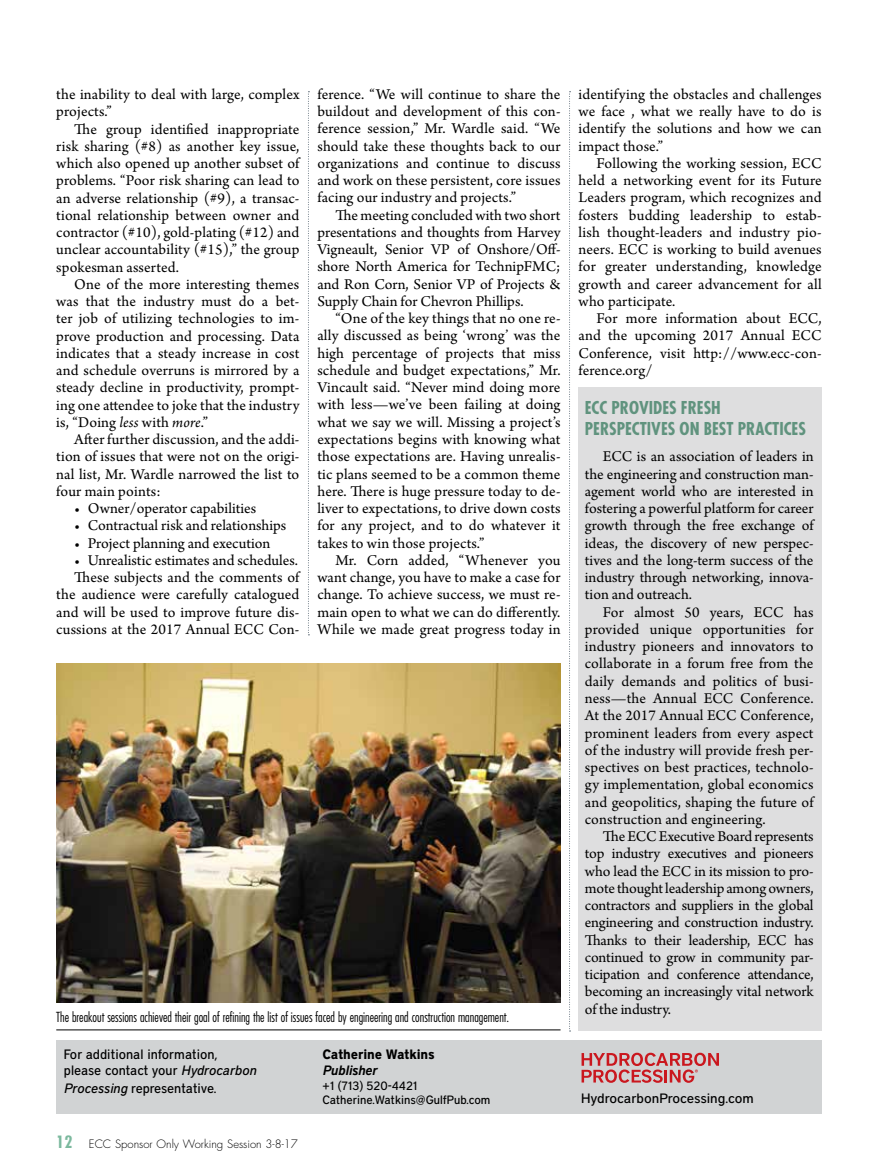
<style>
.page{position:relative;width:878px;height:1175px;background:#fff}
.page>*{position:absolute;margin:0;border:0;box-sizing:border-box;transform-origin:0 0}
.t1{font:700 condensed 17.25px/20.7px "Futura";color:#60937e}
.t2{font:15.75px/17.2px "Arno Pro";letter-spacing:.005em;color:#000;text-align:justify}
.t3{font:300 condensed 13.5px "Futura";color:#000;scale:.95 1}
.t4{font:500 13.5px/16.2px "District";color:#000;scale:.95 1}
.t5{font:500 13.5px "District";color:#000}
.t6{font:700 13.5px "District";letter-spacing:-.01em;color:#000;scale:.92 1}
.t7{font:italic 600 13.5px "District";letter-spacing:-.01em;color:#000;scale:.92 1}
.t8{font:500 12px/14.4px "District";color:#000;scale:.95 1}
.t9{font:300 11.25px "Futura";color:#000}
.s1{font-style:italic}
.s2{font-weight:700;font-stretch:condensed;font-size:16.5px;color:#7cb99e}
</style>
<div class="page">
<svg style="left:308px;top:91px;width:1px;height:544px"></svg>
<svg style="left:569px;top:91px;width:1px;height:940px"></svg>
<img style="left:56px;top:664px;width:504px;height:338px">
<hr style="left:56px;top:1029px;width:504px;height:1px;background:#000">
<div style="left:578px;top:387px;width:243px;height:643px;background:#dededf"></div>
<div style="left:56px;top:1040px;width:765px;height:74px;background:#d1d3d4"></div>
<svg style="left:581px;top:1052px;width:138px;height:30px"></svg>
<p class="t2" style="left:56px;top:86px;width:244px">the inability to deal with large, complex projects.”</p>
<p class="t2" style="left:56px;top:121px;width:245px;text-indent:18px">The group identified inappropriate risk sharing (#8) as another key issue, which also opened up another subset of problems. “Poor risk sharing can lead to an adverse relationship (#9), a transac&shy;tional relationship between owner and contractor (#10), gold-plating (#12) and unclear accountability (#15),” the group spokesman asserted.</p>
<p class="t2" style="left:56px;top:276px;width:245px;text-indent:18px">One of the more interesting themes was that the industry must do a bet&shy;ter job of utilizing technologies to im&shy;prove production and processing. Data indicates that a steady increase in cost and schedule overruns is mirrored by a steady decline in productivity, prompt&shy;ing one attendee to joke that the industry is, “Doing <span class="s1">less</span> with <span class="s1">more</span>.”</p>
<p class="t2" style="left:56px;top:431px;width:245px;text-indent:18px">After further discussion, and the addi&shy;tion of issues that were not on the origi&shy;nal list, Mr. Wardle narrowed the list to four main points:</p>
<p class="t2" style="left:74px;top:500px;width:183px">• Owner/operator capabilities</p>
<p class="t2" style="left:74px;top:518px;width:213px">• Contractual risk and relationships</p>
<p class="t2" style="left:74px;top:535px;width:198px">• Project planning and execution</p>
<p class="t2" style="left:56px;top:552px;width:245px;text-align:right">• Unrealistic estimates and schedules.<br>These subjects and the comments of the audience were carefully catalogued and will be used to improve future dis&shy;cussions at the 2017 Annual ECC Con-</p>
<p class="t2" style="left:317px;top:86px;width:245px">ference. “We will continue to share the buildout and development of this con&shy;ference session,” Mr. Wardle said. “We should take these thoughts back to our organizations and continue to discuss and work on these persistent, core issues facing our industry and projects.”</p>
<p class="t2" style="left:317px;top:207px;width:245px;text-indent:18px">The meeting concluded with two short presentations and thoughts from Harvey Vigneault, Senior VP of Onshore/Off&shy;shore North America for TechnipFMC; and Ron Corn, Senior VP of Projects &amp; Supply Chain for Chevron Phillips.</p>
<p class="t2" style="left:317px;top:311px;width:245px;text-indent:18px">“One of the key things that no one re&shy;ally discussed as being ‘wrong’ was the high percentage of projects that miss schedule and budget expectations,” Mr.<br>Vincault said. “Never mind doing more with less—we’ve been failing at doing what we say we will. Missing a project’s expectations begins with knowing what those expectations are. Having unrealis&shy;tic plans seemed to be a common theme here. There is huge pressure today to de&shy;liver to expectations, to drive down costs for any project, and to do whatever it takes to win those projects.”</p>
<p class="t2" style="left:317px;top:552px;width:245px;text-indent:18px">Mr. Corn added, “Whenever you want change, you have to make a case for change. To achieve success, we must re&shy;main open to what we can do differently.<br>While we made great progress today in</p>
<p class="t3" style="left:56px;top:1008px;width:478px">The breakout sessions achieved their goal of refining the list of issues faced by engineering and construction management.</p>
<p class="t4" style="left:64px;top:1046px;width:204px">For additional information, please contact your <span class="s1">Hydrocarbon</span></p>
<p class="t4" style="left:64px;top:1080px;width:162px"><span class="s1">Processing</span> representative.</p>
<p class="t9" style="left:56px;top:1136px;width:243px"><span class="s2">12</span> ECC Sponsor Only Working Session 3-8-17</p>
<p class="t6" style="left:322px;top:1046px;width:123px">Catherine Watkins</p>
<p class="t7" style="left:322px;top:1062px;width:61px">Publisher</p>
<p class="t8" style="left:322px;top:1078px;width:178px">+1 (713) 520-4421<br>Catherine.Watkins@GulfPub.com</p>
<p class="t2" style="left:578px;top:86px;width:245px">identifying the obstacles and challenges we face , what we really have to do is identify the solutions and how we can impact those.”</p>
<p class="t2" style="left:578px;top:155px;width:245px;text-indent:18px">Following the working session, ECC held a networking event for its Future Leaders program, which recognizes and fosters budding leadership to estab&shy;lish thought-leaders and industry pio&shy;neers. ECC is working to build avenues for greater understanding, knowledge growth and career advancement for all who participate.</p>
<p class="t2" style="left:578px;top:310px;width:245px;text-indent:18px">For more information about ECC, and the upcoming 2017 Annual ECC Conference, visit http://www.ecc-con&shy;ference.org/</p>
<p class="t1" style="left:585px;top:397px;width:222px">ECC PROVIDES FRESH<br>PERSPECTIVES ON BEST PRACTICES</p>
<p class="t2" style="left:585px;top:449px;width:230px;text-indent:18px">ECC is an association of leaders in the engineering and construction man&shy;agement world who are interested in fostering a powerful platform for career growth through the free exchange of ideas, the discovery of new perspec&shy;tives and the long-term success of the industry through networking, innova&shy;tion and outreach.</p>
<p class="t2" style="left:585px;top:604px;width:230px;text-indent:18px">For almost 50 years, ECC has provided unique opportunities for industry pioneers and innovators to collaborate in a forum free from the daily demands and politics of busi&shy;ness—the Annual ECC Conference.<br>At the 2017 Annual ECC Conference, prominent leaders from every aspect of the industry will provide fresh per&shy;spectives on best practices, technolo&shy;gy implementation, global economics and geopolitics, shaping the future of construction and engineering.</p>
<p class="t2" style="left:585px;top:828px;width:230px;text-indent:18px">The ECC Executive Board represents top industry executives and pioneers who lead the ECC in its mission to pro&shy;mote thought leadership among owners, contractors and suppliers in the global engineering and construction industry.<br>Thanks to their leadership, ECC has continued to grow in community par&shy;ticipation and conference attendance, becoming an increasingly vital network of the industry.</p>
<p class="t5" style="left:581px;top:1090px;width:174px">HydrocarbonProcessing.com</p>
</div>
